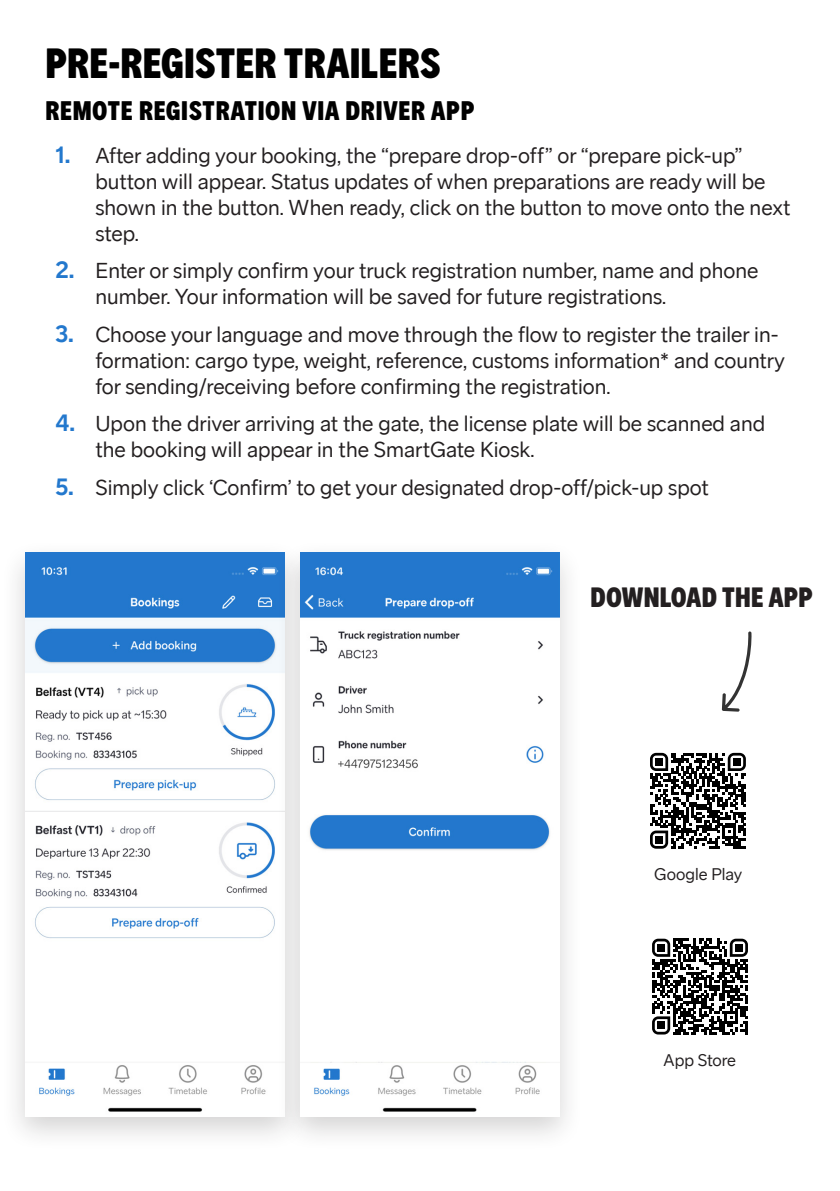
<style>
.page{position:relative;width:840px;height:1191px;background:#fff}
.page>*{position:absolute;margin:0;border:0;box-sizing:border-box;transform-origin:0 0}
.SG_A5_Heading_1{font:44px "Stena Sans Display";color:#000}
.t1{font:29.2px "Stena Sans Display";color:#231f20}
.SG_A5_Heading_2{font:28px "Stena Sans Display";letter-spacing:.02em;color:#000}
.t2{font:22px/26px "Stena Sans";color:#231f20}
.t3{font:17.2px "Stena Sans";color:#231f20}
.s1{font-weight:700;font-size:24px;color:#2378cd}
</style>
<div class="page">
<div style="left:1px;top:539px;width:308px;height:613px;background:#231f20;opacity:.2"></div>
<img style="left:26px;top:553px;width:249px;height:563px">
<div style="left:275px;top:539px;width:308px;height:613px;background:#231f20;opacity:.2"></div>
<img style="left:300px;top:553px;width:258px;height:563px">
<svg style="left:721px;top:631px;width:30px;height:80px"></svg>
<svg style="left:650px;top:753px;width:95px;height:95px"></svg>
<div style="left:654px;top:758px;width:8px;height:8px;background:#000"></div>
<div style="left:732px;top:758px;width:8px;height:8px;background:#000"></div>
<div style="left:654px;top:835px;width:8px;height:8px;background:#000"></div>
<svg style="left:652px;top:938px;width:95px;height:96px"></svg>
<div style="left:657px;top:944px;width:7px;height:7px;background:#000"></div>
<div style="left:734px;top:944px;width:8px;height:7px;background:#000"></div>
<div style="left:657px;top:1021px;width:7px;height:8px;background:#000"></div>
<p class="SG_A5_Heading_1" style="left:45px;top:42px;width:396px">PRE-REGISTER TRAILERS</p>
<p class="SG_A5_Heading_2" style="left:45px;top:97px;width:430px">REMOTE REGISTRATION VIA DRIVER APP</p>
<p class="t2" style="left:95px;top:143px;width:696px;text-indent:-40px"><span class="s1">1.</span> After adding your booking, the “prepare drop-off” or “prepare pick-up” button will appear. Status updates of when preparations are ready will be shown in the button. When ready, click on the button to move onto the next step.</p>
<p class="t2" style="left:95px;top:258px;width:664px;text-indent:-40px"><span class="s1">2.</span> Enter or simply confirm your truck registration number, name and phone number. Your information will be saved for future registrations.</p>
<p class="t2" style="left:95px;top:321px;width:690px;text-indent:-40px"><span class="s1">3.</span> Choose your language and move through the flow to register the trailer in&shy;formation: cargo type, weight, reference, customs information* and country for sending/receiving before confirming the registration.</p>
<p class="t2" style="left:95px;top:411px;width:671px;text-indent:-40px"><span class="s1">4.</span> Upon the driver arriving at the gate, the license plate will be scanned and the booking will appear in the SmartGate Kiosk.</p>
<p class="t2" style="left:55px;top:474px;width:654px"><span class="s1">5.</span> Simply click ‘Confirm’ to get your designated drop-off/pick-up spot</p>
<p class="t1" style="left:590px;top:582px;width:224px">DOWNLOAD THE APP</p>
<p class="t3" style="left:653px;top:864px;width:90px">Google Play</p>
<p class="t3" style="left:663px;top:1050px;width:74px">App Store</p>
</div>
